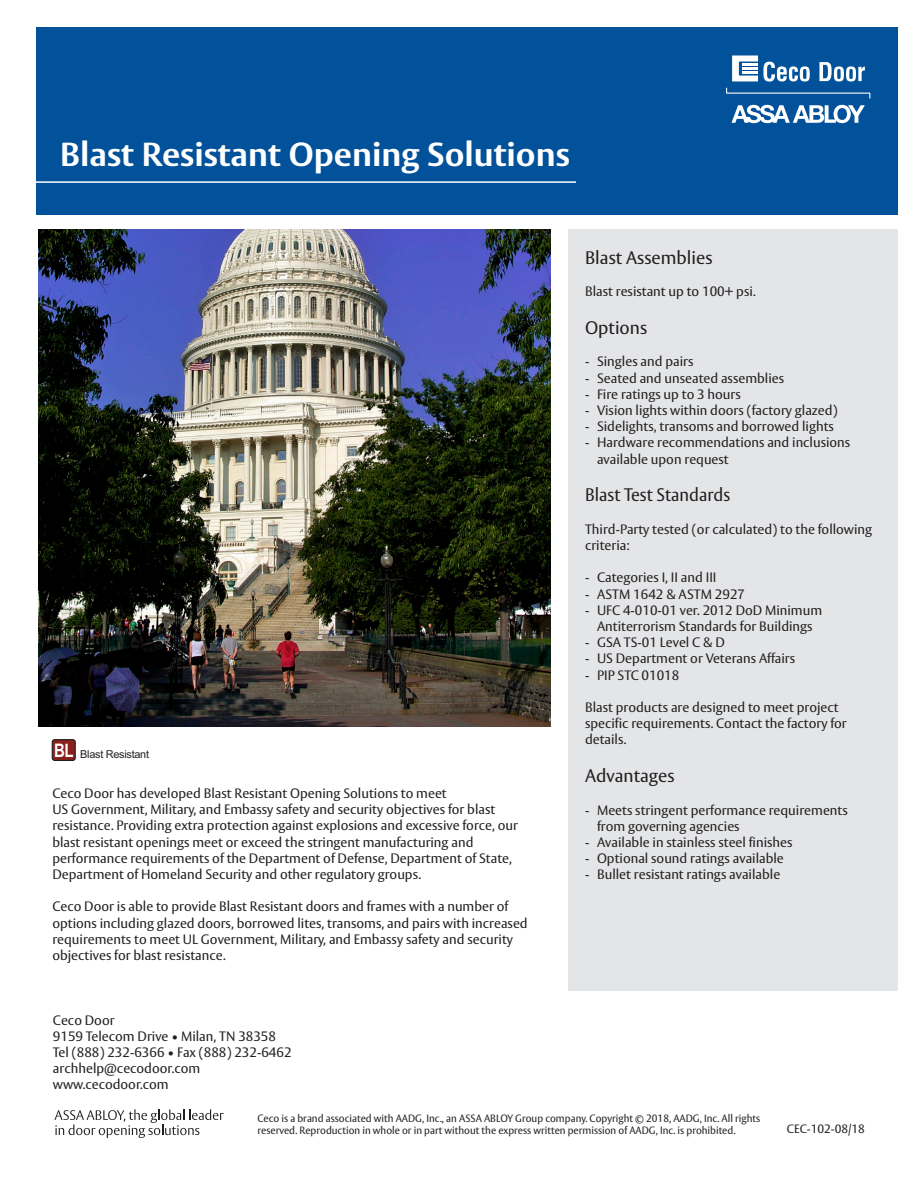
<style>
.page{position:relative;width:918px;height:1188px;background:#fff}
.page>*{position:absolute;margin:0;border:0;box-sizing:border-box;transform-origin:0 0}
.t1{font:700 33px "ASSA Vesta";color:#fff}
.t2{font:18px "ASSA Vesta";color:#231f20}
.t3{font:18px "ASSA Vesta";color:#231f20;scale:.95 1}
.t4{font:13.5px/16.2px "ASSA Vesta";color:#231f20}
.t5{font:12px "ASSA Vesta";color:#231f20}
.t6{font:10.95px "Arial";letter-spacing:-.025em;color:#231f20}
.t7{font:10.5px/12.6px "ASSA Vesta";color:#231f20}
.s1{font-family:"Arial Narrow";font-weight:700;font-size:18.75px;color:#fff}
</style>
<div class="page">
<div style="left:569px;top:230px;width:329px;height:762px;background:#e4e5e7"></div>
<div style="left:52px;top:740px;width:23px;height:20px;background:#8b201b;border-radius:2px"></div>
<div style="left:52px;top:739px;width:24px;height:22px;border:1px solid #231f20;border-radius:2px"></div>
<div style="left:36px;top:27px;width:862px;height:188px;background:#01529a"></div>
<svg style="left:54px;top:1109px;width:170px;height:29px"></svg>
<hr style="left:20px;top:181px;width:556px;height:2px;background:#fff">
<svg style="left:726px;top:88px;width:145px;height:10px"></svg>
<svg style="left:731px;top:105px;width:134px;height:18px"></svg>
<svg style="left:819px;top:62px;width:46px;height:20px"></svg>
<svg style="left:732px;top:56px;width:78px;height:26px"></svg>
<img style="left:38px;top:230px;width:513px;height:497px">
<p class="t1" style="left:60px;top:134px;width:511px">Blast Resistant Opening Solutions</p>
<p class="t6" style="left:54px;top:747px;width:97px"><span class="s1">BL</span> Blast Resistant</p>
<p class="t4" style="left:52px;top:786px;width:396px">Ceco Door has developed Blast Resistant Opening Solutions to meet</p>
<p class="t4" style="left:52px;top:802px;width:467px">US Government, Military, and Embassy safety and security objectives for blast resistance. Providing extra protection against explosions and excessive force, our blast resistant openings meet or exceed the stringent manufacturing and performance requirements of the Department of Defense, Department of State, Department of Homeland Security and other regulatory groups.</p>
<p class="t4" style="left:52px;top:899px;width:477px">Ceco Door is able to provide Blast Resistant doors and frames with a number of options including glazed doors, borrowed lites, transoms, and pairs with increased requirements to meet UL Government, Military, and Embassy safety and security objectives for blast resistance.</p>
<p class="t4" style="left:53px;top:1012px;width:63px">Ceco Door</p>
<p class="t4" style="left:53px;top:1029px;width:225px">9159 Telecom Drive • Milan, TN 38358</p>
<p class="t4" style="left:53px;top:1045px;width:240px">Tel (888) 232-6366 • Fax (888) 232-6462</p>
<p class="t4" style="left:53px;top:1061px;width:149px">archhelp@cecodoor.com</p>
<p class="t4" style="left:53px;top:1077px;width:117px">www.cecodoor.com</p>
<p class="t2" style="left:585px;top:247px;width:129px">Blast Assemblies</p>
<p class="t4" style="left:585px;top:284px;width:172px">Blast resistant up to 100+ psi.</p>
<p class="t2" style="left:585px;top:317px;width:64px">Options</p>
<p class="t4" style="left:585px;top:354px;width:110px">- Singles and pairs</p>
<p class="t4" style="left:585px;top:370px;width:201px">- Seated and unseated assemblies</p>
<p class="t4" style="left:585px;top:387px;width:157px">- Fire ratings up to 3 hours</p>
<p class="t4" style="left:585px;top:403px;width:254px">- Vision lights within doors (factory glazed)</p>
<p class="t4" style="left:585px;top:419px;width:250px">- Sidelights, transoms and borrowed lights</p>
<p class="t4" style="left:597px;top:435px;width:255px;text-indent:-12px">- Hardware recommendations and inclusions available upon request</p>
<p class="t3" style="left:585px;top:484px;width:154px">Blast Test Standards</p>
<p class="t4" style="left:585px;top:522px;width:289px">Third-Party tested (or calculated) to the following criteria:</p>
<p class="t4" style="left:585px;top:570px;width:133px">- Categories I, II and III</p>
<p class="t4" style="left:585px;top:586px;width:162px">- ASTM 1642 &amp; ASTM 2927</p>
<p class="t4" style="left:585px;top:603px;width:239px;text-align:center">- UFC 4-010-01 ver. 2012 DoD Minimum<br>Antiterrorism Standards for Buildings</p>
<p class="t4" style="left:585px;top:635px;width:141px">- GSA TS-01 Level C &amp; D</p>
<p class="t4" style="left:585px;top:651px;width:212px">- US Department or Veterans Affairs</p>
<p class="t4" style="left:585px;top:667px;width:96px">- PIP STC 01018</p>
<p class="t4" style="left:585px;top:700px;width:263px">Blast products are designed to meet project specific requirements. Contact the factory for details.</p>
<p class="t2" style="left:585px;top:765px;width:91px">Advantages</p>
<p class="t4" style="left:597px;top:802px;width:252px;text-indent:-12px">- Meets stringent performance requirements from governing agencies</p>
<p class="t4" style="left:585px;top:835px;width:209px">- Available in stainless steel finishes</p>
<p class="t4" style="left:585px;top:851px;width:200px">- Optional sound ratings available</p>
<p class="t4" style="left:585px;top:867px;width:197px">- Bullet resistant ratings available</p>
<p class="t7" style="left:257px;top:1112px;width:504px">Ceco is a brand associated with AADG, Inc., an ASSA ABLOY Group company. Copyright © 2018, AADG, Inc. All rights reserved. Reproduction in whole or in part without the express written permission of AADG, Inc. is prohibited.</p>
<p class="t5" style="left:787px;top:1122px;width:80px">CEC-102-08/18</p>
</div>
